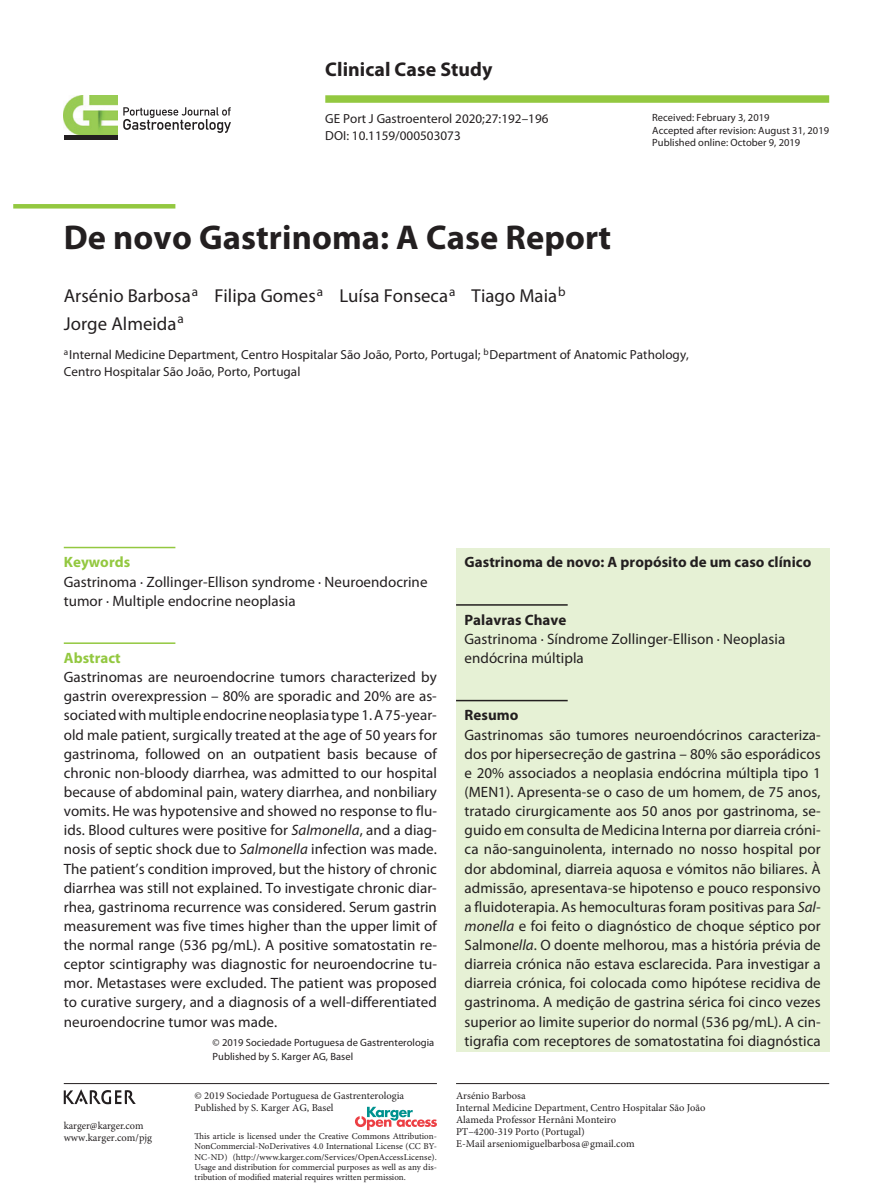
<style>
.page{position:relative;width:893px;height:1191px;background:#fff}
.page>*{position:absolute;margin:0;border:0;box-sizing:border-box;transform-origin:0 0}
.t1{font:700 34.5px "Myriad Pro";letter-spacing:.005em;color:#231f20}
.t2{font:700 19.8px "Myriad Pro";letter-spacing:.005em;color:#231f20}
.t3{font:18.75px/27px "Myriad Pro";letter-spacing:.005em;color:#231f20}
.t4{font:15px/19px "Myriad Pro";letter-spacing:.005em;color:#231f20}
.t5{font:700 15px "Myriad Pro";letter-spacing:.005em;color:#231f20}
.t6{font:700 15px "Myriad Pro";letter-spacing:.005em;color:#93c840}
.t7{font:13.2px/17px "Myriad Pro";letter-spacing:.005em;color:#231f20}
.t8{font:10.5px/12px "Minion Pro";color:#231f20}
.t9{font:10.5px/12.8px "Myriad Pro";letter-spacing:.005em;color:#231f20}
.t10{font:9px/10.2px "Minion Pro";color:#231f20;text-align:justify}
.s1{font-style:italic}
</style>
<div class="page">
<hr style="left:64px;top:1083px;width:373px;height:1px;background:#231f20">
<div style="left:325px;top:95px;width:504px;height:8px;background:#93c840"></div>
<hr style="left:456px;top:1083px;width:373px;height:1px;background:#231f20">
<div style="left:456px;top:548px;width:373px;height:503px;background:#e6f1d5"></div>
<hr style="left:13px;top:204px;width:162px;height:4px;background:#93c840">
<svg style="left:123px;top:107px;width:108px;height:26px"></svg>
<img style="left:64px;top:95px;width:54px;height:40px">
<hr style="left:64px;top:135px;width:54px;height:4px;background:#231f20">
<hr style="left:64px;top:547px;width:111px;height:1px;background:#93c840">
<hr style="left:64px;top:642px;width:111px;height:2px;background:#93c840">
<hr style="left:456px;top:604px;width:112px;height:1px;background:#231f20">
<hr style="left:456px;top:700px;width:112px;height:1px;background:#231f20">
<svg style="left:355px;top:1106px;width:82px;height:24px"></svg>
<img style="left:64px;top:1089px;width:71px;height:16px">
<h2 class="t2" style="left:325px;top:58px;width:169px">Clinical Case Study</h2>
<p class="t7" style="left:325px;top:110px;width:225px">GE Port J Gastroenterol 2020;27:192–196</p>
<p class="t7" style="left:325px;top:127px;width:137px">DOI: 10.1159/000503073</p>
<p class="t9" style="left:652px;top:111px;width:178px">Received: February 3, 2019<br>Accepted after revision: August 31, 2019<br>Published online: October 9, 2019</p>
<h1 class="t1" style="left:64px;top:218px;width:549px">De novo Gastrinoma: A Case Report</h1>
<p class="t3" style="left:64px;top:283px;width:503px">Arsénio Barbosa<sup>a</sup> Filipa Gomes<sup>a</sup> Luísa Fonseca<sup>a</sup> Tiago Maia<sup>b<br></sup>Jorge Almeida<sup>a</sup></p>
<p class="t7" style="left:64px;top:346px;width:627px"><sup>a</sup>Internal Medicine Department, Centro Hospitalar São João, Porto, Portugal; <sup>b</sup>Department of Anatomic Pathology,<br>Centro Hospitalar São João, Porto, Portugal</p>
<p class="t6" style="left:64px;top:554px;width:68px">Keywords</p>
<p class="t4" style="left:64px;top:572px;width:365px">Gastrinoma · Zollinger-Ellison syndrome · Neuroendocrine tumor · Multiple endocrine neoplasia</p>
<p class="t6" style="left:64px;top:649px;width:59px">Abstract</p>
<p class="t4" style="left:64px;top:668px;width:375px;text-align:justify">Gastrinomas are neuroendocrine tumors characterized by gastrin overexpression – 80% are sporadic and 20% are as&shy;sociated with multiple endocrine neoplasia type 1. A 75-year&shy;old male patient, surgically treated at the age of 50 years for gastrinoma, followed on an outpatient basis because of chronic non-bloody diarrhea, was admitted to our hospital because of abdominal pain, watery diarrhea, and nonbiliary vomits. He was hypotensive and showed no response to flu&shy;ids. Blood cultures were positive for <span class="s1">Salmonella</span>, and a diag&shy;nosis of septic shock due to <span class="s1">Salmonella</span> infection was made.<br>The patient’s condition improved, but the history of chronic diarrhea was still not explained. To investigate chronic diar&shy;rhea, gastrinoma recurrence was considered. Serum gastrin measurement was five times higher than the upper limit of the normal range (536 pg/mL). A positive somatostatin re&shy;ceptor scintigraphy was diagnostic for neuroendocrine tu&shy;mor. Metastases were excluded. The patient was proposed to curative surgery, and a diagnosis of a well-differentiated neuroendocrine tumor was made.</p>
<p class="t9" style="left:213px;top:1035px;width:223px;line-height:14.7px">© 2019 Sociedade Portuguesa de Gastrenterologia<br>Published by S. Karger AG, Basel</p>
<p class="t8" style="left:64px;top:1119px;width:90px;line-height:12.8px">karger@karger.com www.karger.com/pjg</p>
<p class="t8" style="left:195px;top:1089px;width:211px">© 2019 Sociedade Portuguesa de Gastrenterologia<br>Published by S. Karger AG, Basel</p>
<p class="t10" style="left:195px;top:1131px;width:244px">This article is licensed under the Creative Commons Attribution-NonCommercial-NoDerivatives 4.0 International License (CC BY-NC-ND) (http://www.karger.com/Services/OpenAccessLicense).<br>Usage and distribution for commercial purposes as well as any dis&shy;tribution of modified material requires written permission.</p>
<p class="t5" style="left:465px;top:554px;width:348px">Gastrinoma de novo: A propósito de um caso clínico</p>
<p class="t5" style="left:465px;top:611px;width:103px">Palavras Chave</p>
<p class="t4" style="left:465px;top:629px;width:322px">Gastrinoma · Síndrome Zollinger-Ellison · Neoplasia endócrina múltipla</p>
<p class="t5" style="left:465px;top:707px;width:55px">Resumo</p>
<p class="t4" style="left:465px;top:725px;width:358px;text-align:justify">Gastrinomas são tumores neuroendócrinos caracteriza&shy;dos por hipersecreção de gastrina – 80% são esporádicos e 20% associados a neoplasia endócrina múltipla tipo 1 (MEN1). Apresenta-se o caso de um homem, de 75 anos, tratado cirurgicamente aos 50 anos por gastrinoma, se&shy;guido em consulta de Medicina Interna por diarreia cróni&shy;ca não-sanguinolenta, internado no nosso hospital por dor abdominal, diarreia aquosa e vómitos não biliares. À admissão, apresentava-se hipotenso e pouco responsivo a fluidoterapia. As hemoculturas foram positivas para <span class="s1">Sal&shy;monella</span> e foi feito o diagnóstico de choque séptico por Salmon<span class="s1">ella</span>. O doente melhorou, mas a história prévia de diarreia crónica não estava esclarecida. Para investigar a diarreia crónica, foi colocada como hipótese recidiva de gastrinoma. A medição de gastrina sérica foi cinco vezes superior ao limite superior do normal (536 pg/mL). A cin&shy;tigrafia com receptores de somatostatina foi diagnóstica</p>
<p class="t8" style="left:456px;top:1089px;width:251px">Arsénio Barbosa<br>Internal Medicine Department, Centro Hospitalar São João Alameda Professor Hernâni Monteiro<br>PT–4200-319 Porto (Portugal)<br>E-Mail arseniomiguelbarbosa@gmail.com</p>
</div>
